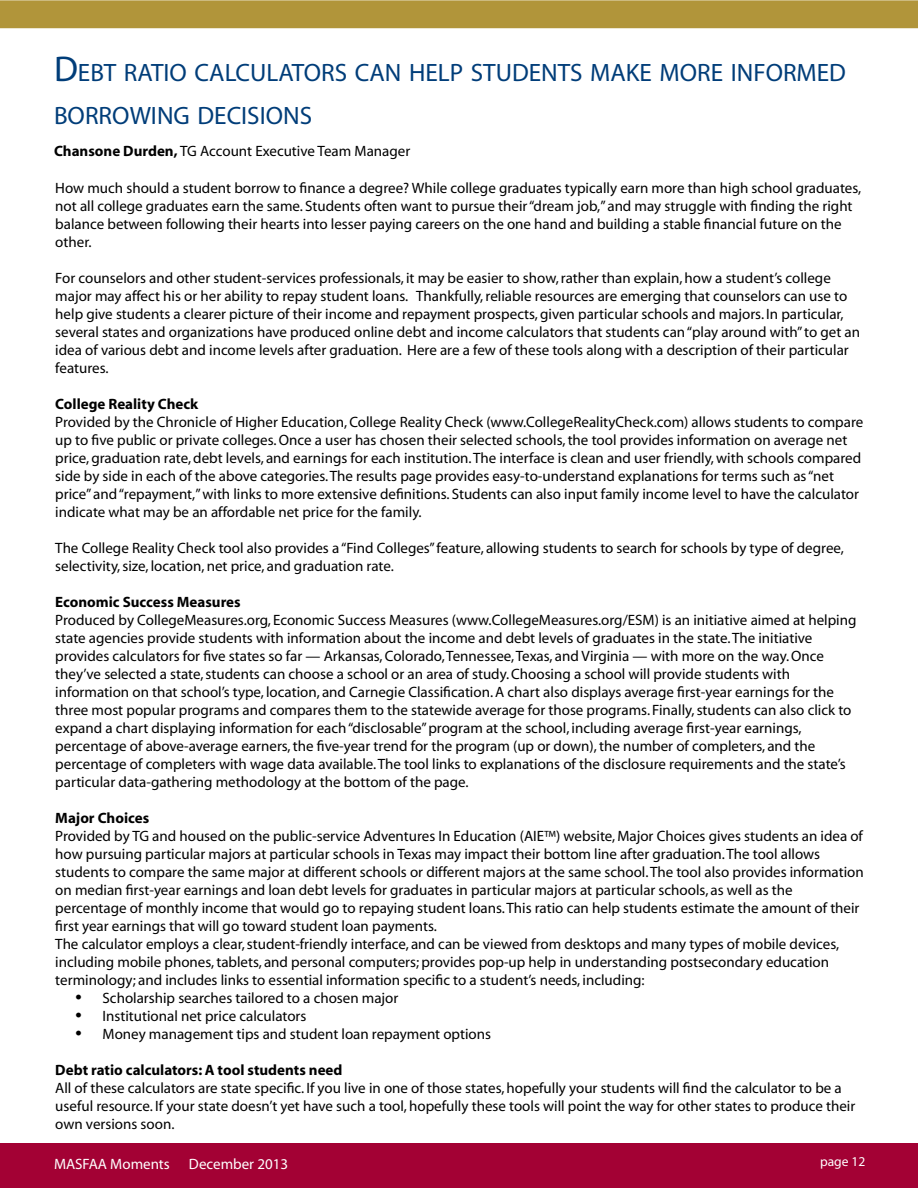
<style>
.page{position:relative;width:918px;height:1188px;background:#fff}
.page>*{position:absolute;margin:0;border:0;box-sizing:border-box;transform-origin:0 0}
.t1{font:25.2px/43.2px "Myriad";color:#003d79}
.t2{font:15px/18px "Myriad";color:#000}
.t3{font:700 15px "Myriad";color:#000}
.t4{font:15px "Myriad";color:#fff}
.t5{font:13.5px "Myriad";color:#fff}
.s1{font-size:36px}
.s2{font-weight:700}
.s3{font-family:"Times";font-size:18px}
</style>
<div class="page">
<div style="left:0;top:1143px;width:918px;height:45px;background:#a30134"></div>
<div style="left:0;top:0;width:918px;height:28px;background:#b1953a"></div>
<h1 class="t1" style="left:54px;top:52px;width:791px"><span class="s1">D</span>EBT RATIO CALCULATORS CAN HELP STUDENTS MAKE MORE INFORMED<br>BORROWING DECISIONS</h1>
<p class="t2" style="left:54px;top:142px;width:358px"><span class="s2">Chansone Durden,</span> TG Account Executive Team Manager</p>
<p class="t2" style="left:55px;top:180px;width:807px">How much should a student borrow to finance a degree? While college graduates typically earn more than high school graduates, not all college graduates earn the same. Students often want to pursue their “dream job,” and may struggle with finding the right balance between following their hearts into lesser paying careers on the one hand and building a stable financial future on the other.</p>
<p class="t2" style="left:55px;top:270px;width:806px">For counselors and other student-services professionals, it may be easier to show, rather than explain, how a student’s college major may affect his or her ability to repay student loans. Thankfully, reliable resources are emerging that counselors can use to help give students a clearer picture of their income and repayment prospects, given particular schools and majors. In particular, several states and organizations have produced online debt and income calculators that students can “play around with” to get an idea of various debt and income levels after graduation. Here are a few of these tools along with a description of their particular features.</p>
<p class="t3" style="left:55px;top:397px;width:145px">College Reality Check</p>
<p class="t2" style="left:55px;top:414px;width:810px">Provided by the Chronicle of Higher Education, College Reality Check (www.CollegeRealityCheck.com) allows students to compare up to five public or private colleges. Once a user has chosen their selected schools, the tool provides information on average net price, graduation rate, debt levels, and earnings for each institution. The interface is clean and user friendly, with schools compared side by side in each of the above categories. The results page provides easy-to-understand explanations for terms such as “net price” and “repayment,” with links to more extensive definitions. Students can also input family income level to have the calculator indicate what may be an affordable net price for the family.</p>
<p class="t2" style="left:55px;top:540px;width:790px">The College Reality Check tool also provides a “Find Colleges” feature, allowing students to search for schools by type of degree, selectivity, size, location, net price, and graduation rate.</p>
<p class="t3" style="left:55px;top:595px;width:187px">Economic Success Measures</p>
<p class="t2" style="left:55px;top:612px;width:803px">Produced by CollegeMeasures.org, Economic Success Measures (www.CollegeMeasures.org/ESM) is an initiative aimed at helping state agencies provide students with information about the income and debt levels of graduates in the state. The initiative provides calculators for five states so far — Arkansas, Colorado, Tennessee, Texas, and Virginia — with more on the way. Once they’ve selected a state, students can choose a school or an area of study. Choosing a school will provide students with information on that school’s type, location, and Carnegie Classification. A chart also displays average first-year earnings for the three most popular programs and compares them to the statewide average for those programs. Finally, students can also click to expand a chart displaying information for each “disclosable” program at the school, including average first-year earnings, percentage of above-average earners, the five-year trend for the program (up or down), the number of completers, and the percentage of completers with wage data available. The tool links to explanations of the disclosure requirements and the state’s particular data-gathering methodology at the bottom of the page.</p>
<p class="t3" style="left:55px;top:811px;width:95px">Major Choices</p>
<p class="t2" style="left:55px;top:828px;width:810px">Provided by TG and housed on the public-service Adventures In Education (AIE™) website, Major Choices gives students an idea of how pursuing particular majors at particular schools in Texas may impact their bottom line after graduation. The tool allows students to compare the same major at different schools or different majors at the same school. The tool also provides information on median first-year earnings and loan debt levels for graduates in particular majors at particular schools, as well as the percentage of monthly income that would go to repaying student loans. This ratio can help students estimate the amount of their first year earnings that will go toward student loan payments.<br>The calculator employs a clear, student-friendly interface, and can be viewed from desktops and many types of mobile devices, including mobile phones, tablets, and personal computers; provides pop-up help in understanding postsecondary education terminology; and includes links to essential information specific to a student’s needs, including:</p>
<p class="t2" style="left:76px;top:990px;width:324px"><span class="s3">•</span> Scholarship searches tailored to a chosen major</p>
<p class="t2" style="left:76px;top:1008px;width:232px"><span class="s3">•</span> Institutional net price calculators</p>
<p class="t2" style="left:76px;top:1026px;width:417px"><span class="s3">•</span> Money management tips and student loan repayment options</p>
<p class="t3" style="left:55px;top:1063px;width:289px">Debt ratio calculators: A tool students need</p>
<p class="t2" style="left:55px;top:1080px;width:801px">All of these calculators are state specific. If you live in one of those states, hopefully your students will find the calculator to be a useful resource. If your state doesn’t yet have such a tool, hopefully these tools will point the way for other states to produce their own versions soon.</p>
<p class="t4" style="left:54px;top:1157px;width:117px">MASFAA Moments</p>
<p class="t4" style="left:189px;top:1157px;width:101px">December 2013</p>
<p class="t5" style="left:820px;top:1155px;width:47px">page 12</p>
</div>
